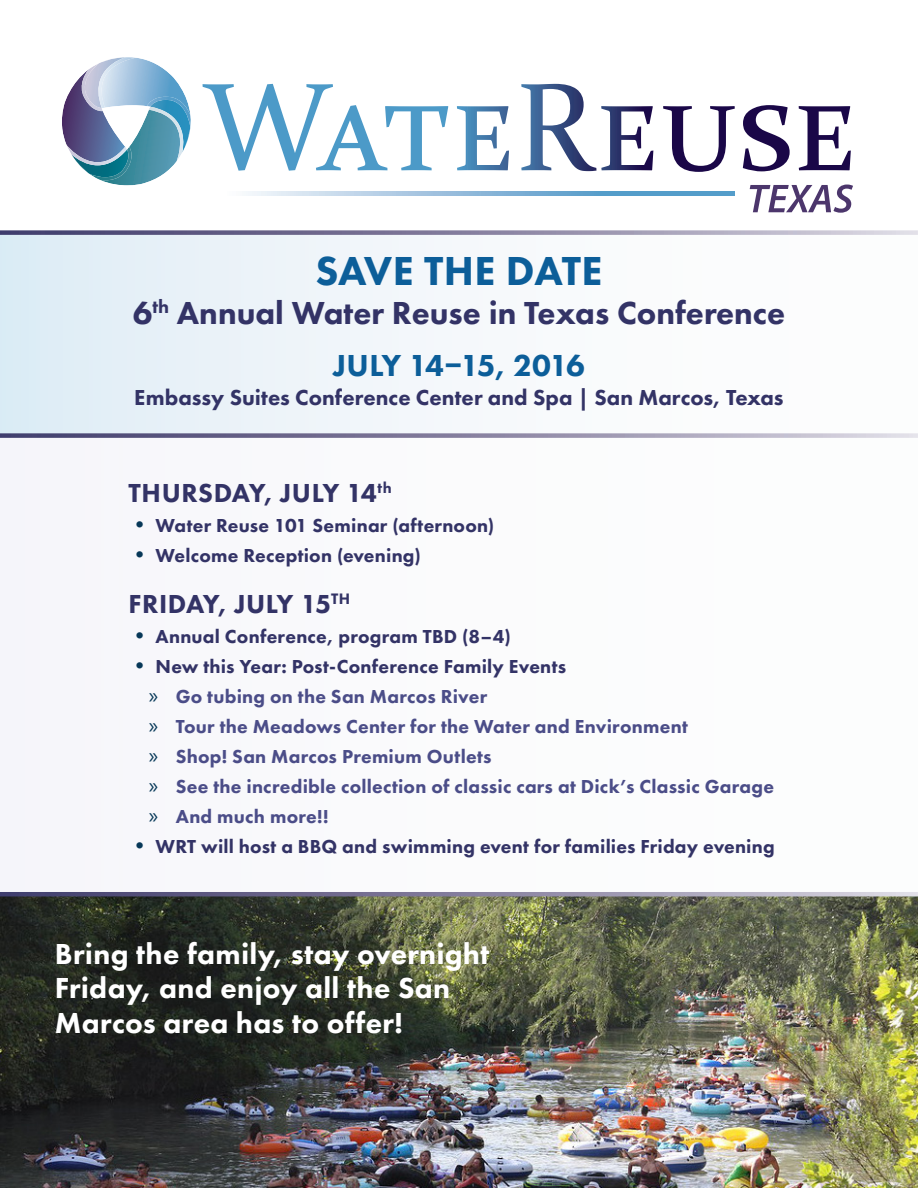
<style>
.page{position:relative;width:918px;height:1188px;background:#fff}
.page>*{position:absolute;margin:0;border:0;box-sizing:border-box;transform-origin:0 0}
.Paragraph_Style_2{font:800 42px "Futura PT";letter-spacing:.005em;color:#0c5e99}
.Paragraph_Style_1{font:800 33px "Futura PT";color:#336}
.Paragraph_Style_2-2{font:800 31.5px "Futura PT";letter-spacing:-.06em;color:#0c5e99}
.Paragraph_Style_3{font:800 30px/34.5px "Futura PT";letter-spacing:.01em;color:#fff}
.session_name{font:800 27px "Futura PT";letter-spacing:.015em;color:#336}
.Paragraph_Style_1-2{font:800 22.5px "Futura PT";letter-spacing:.005em;color:#336}
.t1{font:800 19.5px "Futura PT";letter-spacing:.01em;color:#336}
.t2{font:800 19.5px "Futura PT";letter-spacing:.01em;color:#4b4d88}
.s1{font-size:22.5px;color:#073858}
.s2{font-family:"Myriad Pro";font-weight:400;font-size:22.5px;color:#073858}
</style>
<div class="page">
<img style="left:0;top:896px;width:918px;height:292px">
<div style="left:0;top:233px;width:918px;height:201px;background:linear-gradient(to right,#e1eef6,#fffffe)"></div>
<div style="left:0;top:438px;width:918px;height:456px;background:#fbfbfc"></div>
<svg style="left:0;top:230px;width:918px;height:5px;background:#938faa"></svg>
<svg style="left:0;top:433px;width:918px;height:5px;background:#9490ab"></svg>
<svg style="left:0;top:892px;width:918px;height:4px;background:#8883a1"></svg>
<svg style="left:457px;top:106px;width:52px;height:64px"></svg>
<svg style="left:521px;top:84px;width:132px;height:87px"></svg>
<svg style="left:663px;top:106px;width:72px;height:66px"></svg>
<svg style="left:743px;top:105px;width:47px;height:66px"></svg>
<svg style="left:799px;top:106px;width:52px;height:64px"></svg>
<svg style="left:750px;top:185px;width:103px;height:28px"></svg>
<svg style="left:246px;top:192px;width:489px;height:3px"></svg>
<svg style="left:62px;top:57px;width:386px;height:129px"></svg>
<p class="Paragraph_Style_2" style="left:316px;top:244px;width:288px">SAVE THE DATE</p>
<p class="Paragraph_Style_1" style="left:133px;top:292px;width:654px">6<sup>th</sup> Annual Water Reuse in Texas Conference</p>
<p class="Paragraph_Style_2-2" style="left:333px;top:346px;width:253px">JULY 14–15, 2016</p>
<p class="Paragraph_Style_1-2" style="left:134px;top:384px;width:651px">Embassy Suites Conference Center and Spa | San Marcos, Texas</p>
<p class="session_name" style="left:129px;top:476px;width:265px">THURSDAY, JULY 14<sup>th</sup></p>
<p class="t1" style="left:129px;top:514px;width:367px"><span class="s1">•</span> Water Reuse 101 Seminar (afternoon)</p>
<p class="t1" style="left:129px;top:544px;width:294px"><span class="s1">•</span> Welcome Reception (evening)</p>
<p class="session_name" style="left:129px;top:587px;width:223px">FRIDAY, JULY 15<sup>TH</sup></p>
<p class="t1" style="left:129px;top:624px;width:384px"><span class="s1">•</span> Annual Conference, program TBD (8–4)</p>
<p class="t1" style="left:129px;top:654px;width:439px"><span class="s1">•</span> New this Year: Post-Conference Family Events</p>
<p class="t2" style="left:149px;top:684px;width:340px"><span class="s2">»</span> Go tubing on the San Marcos River</p>
<p class="t2" style="left:149px;top:714px;width:541px"><span class="s2">»</span> Tour the Meadows Center for the Water and Environment</p>
<p class="t2" style="left:149px;top:744px;width:344px"><span class="s2">»</span> Shop! San Marcos Premium Outlets</p>
<p class="t2" style="left:149px;top:774px;width:627px"><span class="s2">»</span> See the incredible collection of classic cars at Dick’s Classic Garage</p>
<p class="t2" style="left:149px;top:804px;width:181px"><span class="s2">»</span> And much more!!</p>
<p class="t1" style="left:129px;top:834px;width:648px"><span class="s1">•</span> WRT will host a BBQ and swimming event for families Friday evening</p>
<p class="Paragraph_Style_3" style="left:55px;top:936px;width:436px">Bring the family, stay overnight<br>Friday, and enjoy all the San<br>Marcos area has to offer!</p>
</div>
